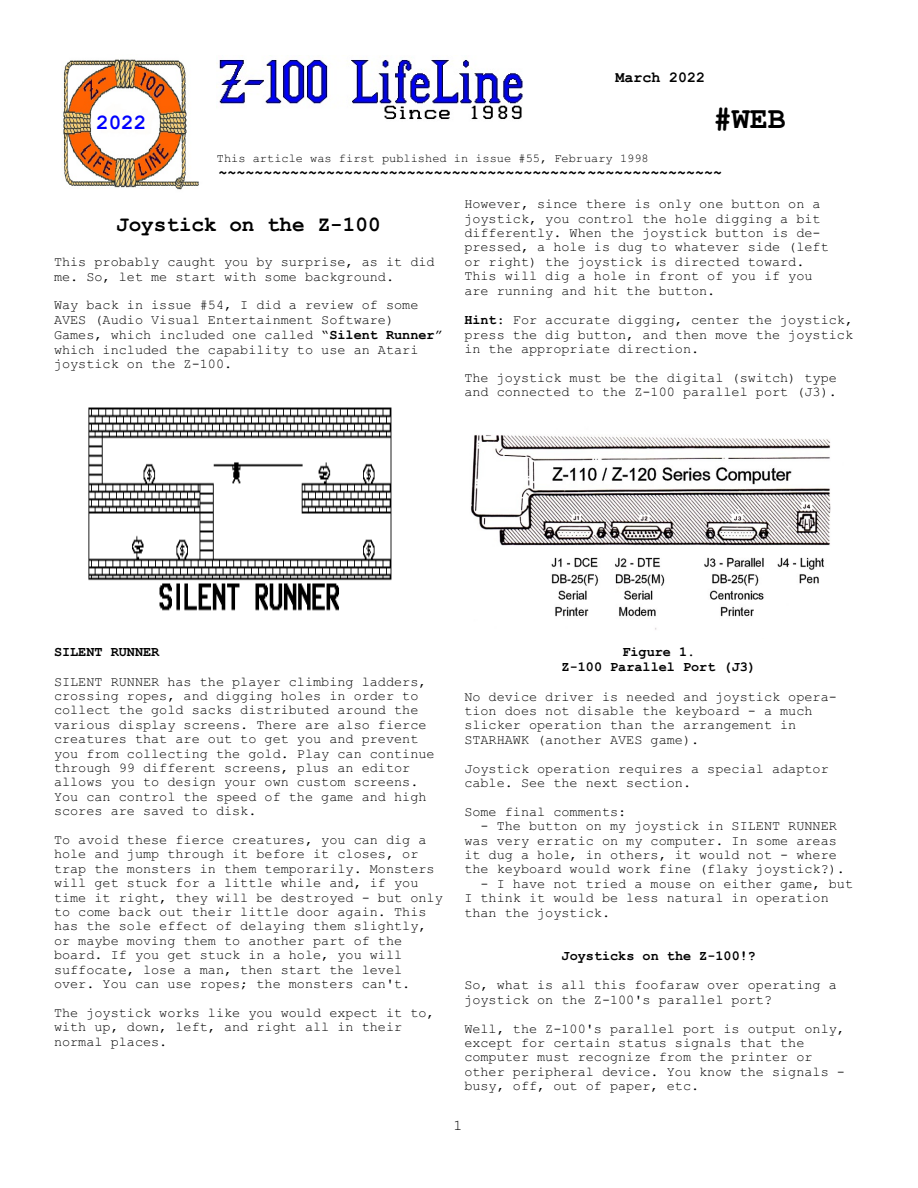
<style>
.page{position:relative;width:918px;height:1188px;background:#fff}
.page>*{position:absolute;margin:0;border:0;box-sizing:border-box;transform-origin:0 0}
.t1{font:700 30px "Courier New";color:#000}
.t2{font:700 21px "Courier New";color:#000}
.t3{font:700 21px "Courier New";color:#00f}
.t4{font:700 15px "Courier New";color:#000}
.t5{font:15px "Courier New";color:#000}
.t6{font:13.5px/14.4px "Courier New";color:#000}
.t7{font:700 13.5px/15.3px "Courier New";color:#000;text-align:center}
.t8{font:12px "Courier New";color:#000}
.s1{font-weight:700}
</style>
<div class="page">
<img style="left:63px;top:59px;width:136px;height:131px">
<img style="left:216px;top:58px;width:307px;height:62px">
<img style="left:88px;top:407px;width:304px;height:204px">
<img style="left:471px;top:435px;width:360px;height:195px">
<h2 class="t3" style="left:96px;top:116px;width:52px">2022</h2>
<p class="t4" style="left:616px;top:72px;width:91px">March 2022</p>
<h1 class="t1" style="left:714px;top:109px;width:73px">#WEB</h1>
<p class="t8" style="left:217px;top:155px;width:433px">This article was first published in issue #55, February 1998</p>
<p class="t4" style="left:219px;top:168px;width:505px">~~~~~~~~~~~~~~~~~~~~~~~~~~~~~~~~~~~~~~~~~~~~~~~~~~~~~~~~</p>
<h2 class="t2" style="left:116px;top:218px;width:266px">Joystick on the Z-100</h2>
<p class="t6" style="left:54px;top:256px;width:382px">This probably caught you by surprise, as it did me. So, let me start with some background.</p>
<p class="t6" style="left:54px;top:299px;width:390px">Way back in issue #54, I did a review of some AVES (Audio Visual Entertainment Software)<br>Games, which included one called “<span class="s1">Silent Runner</span>” which included the capability to use an Atari joystick on the Z-100.</p>
<p class="t6" style="left:464px;top:198px;width:366px">However, since there is only one button on a joystick, you control the hole digging a bit differently. When the joystick button is de&shy;pressed, a hole is dug to whatever side (left or right) the joystick is directed toward.<br>This will dig a hole in front of you if you are running and hit the button.</p>
<p class="t6" style="left:464px;top:314px;width:390px;text-align:justify"><span class="s1">Hint</span>: For accurate digging, center the joystick, press the dig button, and then move the joystick in the appropriate direction.</p>
<p class="t6" style="left:464px;top:372px;width:374px">The joystick must be the digital (switch) type and connected to the Z-100 parallel port (J3).</p>
<p class="t7" style="left:54px;top:646px;width:107px">SILENT RUNNER</p>
<p class="t6" style="left:54px;top:676px;width:382px">SILENT RUNNER has the player climbing ladders, crossing ropes, and digging holes in order to collect the gold sacks distributed around the various display screens. There are also fierce creatures that are out to get you and prevent you from collecting the gold. Play can continue through 99 different screens, plus an editor allows you to design your own custom screens.<br>You can control the speed of the game and high scores are saved to disk.</p>
<p class="t6" style="left:54px;top:834px;width:390px">To avoid these fierce creatures, you can dig a hole and jump through it before it closes, or trap the monsters in them temporarily. Monsters will get stuck for a little while and, if you time it right, they will be destroyed - but only to come back out their little door again. This has the sole effect of delaying them slightly, or maybe moving them to another part of the board. If you get stuck in a hole, you will suffocate, lose a man, then start the level over. You can use ropes; the monsters can't.</p>
<p class="t6" style="left:54px;top:1007px;width:382px">The joystick works like you would expect it to, with up, down, left, and right all in their normal places.</p>
<p class="t7" style="left:562px;top:646px;width:196px">Figure 1.<br>Z-100 Parallel Port (J3)</p>
<p class="t6" style="left:464px;top:690px;width:374px">No device driver is needed and joystick opera&shy;tion does not disable the keyboard - a much slicker operation than the arrangement in STARHAWK (another AVES game).</p>
<p class="t6" style="left:464px;top:762px;width:366px">Joystick operation requires a special adaptor cable. See the next section.</p>
<p class="t6" style="left:464px;top:806px;width:163px">Some final comments:</p>
<p class="t6" style="left:464px;top:820px;width:382px;text-align:center">- The button on my joystick in SILENT RUNNER was very erratic on my computer. In some areas it dug a hole, in others, it would not - where the keyboard would work fine (flaky joystick?).</p>
<p class="t6" style="left:464px;top:878px;width:390px;text-indent:16px">- I have not tried a mouse on either game, but<br>I think it would be less natural in operation than the joystick.</p>
<p class="t7" style="left:562px;top:950px;width:196px">Joysticks on the Z-100!?</p>
<p class="t6" style="left:464px;top:979px;width:374px">So, what is all this foofaraw over operating a joystick on the Z-100's parallel port?</p>
<p class="t6" style="left:464px;top:1023px;width:382px">Well, the Z-100's parallel port is output only, except for certain status signals that the computer must recognize from the printer or other peripheral device. You know the signals - busy, off, out of paper, etc.</p>
<p class="t5" style="left:454px;top:1121px;width:10px">1</p>
</div>
